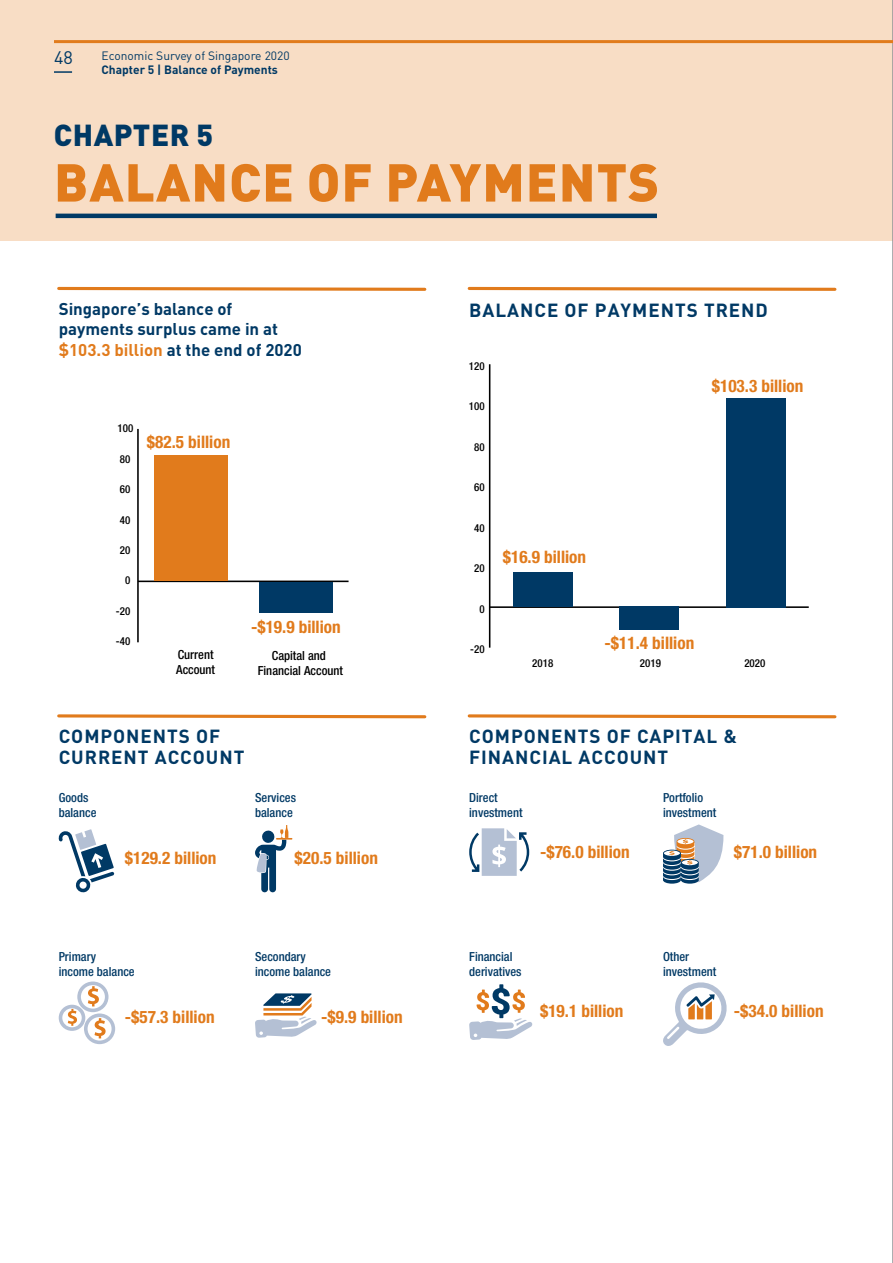
<style>
.page{position:relative;width:893px;height:1263px;background:#fff}
.page>*{position:absolute;margin:0;border:0;box-sizing:border-box;transform-origin:0 0}
.t1{font:900 52.5px "DIN Pro";letter-spacing:.02em;color:#e17b1c}
.t2{font:900 30px "DIN Pro";letter-spacing:.02em;color:#003965}
.t3{font:700 18.75px/21.9px "DIN Pro";letter-spacing:.05em;color:#003965}
.t4{font:18px "DIN Pro";color:#003965}
.t5{font:700 condensed 17.25px "Helvetica Neue LT Std";color:#e17b1c}
.t6{font:700 16.8px/20.2px "DIN Pro";color:#003965}
.t7{font:500 condensed 12.45px/15px "Helvetica Neue LT Std";color:#003965}
.t8{font:500 condensed 12.45px/15px "Helvetica Neue LT Std";color:#000}
.t9{font:12px "DIN Pro";color:#003965}
.t10{font:700 12px "DIN Pro";color:#003965}
.t11{font:500 condensed 10.95px "Helvetica Neue LT Std";color:#000}
.s1{color:#e17b1c}
</style>
<div class="page">
<div style="left:0;top:0;width:893px;height:241px;background:#f8ddc5"></div>
<hr style="left:56px;top:214px;width:601px;height:4px;background:#003965">
<hr style="left:138px;top:580px;width:211px;height:2px;background:#000">
<hr style="left:137px;top:429px;width:2px;height:213px;background:#000">
<div style="left:259px;top:582px;width:74px;height:30px;background:#003965"></div>
<div style="left:154px;top:455px;width:73px;height:125px;background:#e17b1c"></div>
<svg style="left:663px;top:824px;width:60px;height:60px"></svg>
<svg style="left:469px;top:828px;width:60px;height:48px"></svg>
<svg style="left:469px;top:984px;width:63px;height:56px"></svg>
<hr style="left:490px;top:606px;width:319px;height:2px;background:#000">
<hr style="left:489px;top:364px;width:1px;height:284px;background:#000">
<div style="left:726px;top:399px;width:59px;height:209px;background:#003965"></div>
<div style="left:619px;top:606px;width:60px;height:23px;background:#003965"></div>
<div style="left:513px;top:572px;width:59px;height:34px;background:#003965"></div>
<svg style="left:57px;top:714px;width:370px;height:5px"></svg>
<svg style="left:467px;top:714px;width:369px;height:5px"></svg>
<svg style="left:57px;top:287px;width:370px;height:4px"></svg>
<svg style="left:467px;top:287px;width:369px;height:4px"></svg>
<svg style="left:255px;top:825px;width:37px;height:67px"></svg>
<svg style="left:255px;top:993px;width:62px;height:45px"></svg>
<svg style="left:59px;top:981px;width:56px;height:63px"></svg>
<svg style="left:58px;top:829px;width:56px;height:64px"></svg>
<svg style="left:663px;top:982px;width:64px;height:64px"></svg>
<hr style="left:892px;top:0;width:1px;height:1263px;background:#939598">
<svg style="left:54px;top:71px;width:18px;height:2px"></svg>
<hr style="left:54px;top:40px;width:839px;height:3px;background:#e17b1c">
<p class="t4" style="left:54px;top:45px;width:20px">48</p>
<p class="t9" style="left:101px;top:48px;width:190px">Economic Survey of Singapore 2020</p>
<p class="t10" style="left:101px;top:60px;width:178px">Chapter 5 | Balance of Payments</p>
<h2 class="t2" style="left:54px;top:109px;width:161px">CHAPTER 5</h2>
<h1 class="t1" style="left:54px;top:137px;width:607px">BALANCE OF PAYMENTS</h1>
<p class="t6" style="left:59px;top:298px;width:245px">Singapore’s balance of payments surplus came in at <span class="s1">$103.3 billion</span> at the end of 2020</p>
<p class="t11" style="left:118px;top:422px;width:17px">100</p>
<p class="t11" style="left:120px;top:452px;width:12px">80</p>
<p class="t11" style="left:120px;top:483px;width:12px">60</p>
<p class="t11" style="left:120px;top:513px;width:12px">40</p>
<p class="t11" style="left:120px;top:544px;width:12px">20</p>
<p class="t11" style="left:125px;top:574px;width:7px">0</p>
<p class="t11" style="left:116px;top:604px;width:16px">-20</p>
<p class="t11" style="left:116px;top:635px;width:16px">-40</p>
<p class="t5" style="left:147px;top:431px;width:85px">$82.5 billion</p>
<p class="t5" style="left:251px;top:616px;width:91px">-$19.9 billion</p>
<p class="t8" style="left:176px;top:647px;width:40px">Current<br>Account</p>
<p class="t8" style="left:258px;top:648px;width:87px;text-align:center">Capital and<br>Financial Account</p>
<p class="t3" style="left:59px;top:724px;width:187px">COMPONENTS OF<br>CURRENT ACCOUNT</p>
<p class="t7" style="left:59px;top:790px;width:39px">Goods balance</p>
<p class="t5" style="left:125px;top:847px;width:93px">$129.2 billion</p>
<p class="t7" style="left:255px;top:790px;width:43px">Services balance</p>
<p class="t5" style="left:295px;top:847px;width:85px">$20.5 billion</p>
<p class="t7" style="left:255px;top:948px;width:78px">Secondary income balance</p>
<p class="t7" style="left:59px;top:948px;width:78px">Primary<br>income balance</p>
<p class="t5" style="left:125px;top:1006px;width:91px">-$57.3 billion</p>
<p class="t5" style="left:321px;top:1006px;width:83px">-$9.9 billion</p>
<p class="t3" style="left:469px;top:299px;width:300px">BALANCE OF PAYMENTS TREND</p>
<p class="t11" style="left:469px;top:360px;width:17px">120</p>
<p class="t11" style="left:469px;top:400px;width:17px">100</p>
<p class="t11" style="left:474px;top:440px;width:12px">80</p>
<p class="t11" style="left:474px;top:481px;width:12px">60</p>
<p class="t11" style="left:474px;top:521px;width:12px">40</p>
<p class="t11" style="left:474px;top:562px;width:12px">20</p>
<p class="t11" style="left:479px;top:602px;width:7px">0</p>
<p class="t11" style="left:470px;top:643px;width:16px">-20</p>
<p class="t5" style="left:712px;top:376px;width:93px">$103.3 billion</p>
<p class="t5" style="left:503px;top:547px;width:85px">$16.9 billion</p>
<p class="t5" style="left:605px;top:632px;width:91px">-$11.4 billion</p>
<p class="t11" style="left:532px;top:657px;width:23px">2018</p>
<p class="t11" style="left:640px;top:657px;width:23px">2019</p>
<p class="t11" style="left:744px;top:657px;width:23px">2020</p>
<p class="t3" style="left:469px;top:724px;width:269px">COMPONENTS OF CAPITAL &amp;<br>FINANCIAL ACCOUNT</p>
<p class="t7" style="left:469px;top:790px;width:55px">Direct investment</p>
<p class="t7" style="left:663px;top:790px;width:55px">Portfolio investment</p>
<p class="t5" style="left:540px;top:841px;width:91px">-$76.0 billion</p>
<p class="t5" style="left:734px;top:841px;width:85px">$71.0 billion</p>
<p class="t7" style="left:469px;top:948px;width:54px">Financial derivatives</p>
<p class="t5" style="left:540px;top:1000px;width:85px">$19.1 billion</p>
<p class="t7" style="left:663px;top:948px;width:55px">Other investment</p>
<p class="t5" style="left:734px;top:1000px;width:91px">-$34.0 billion</p>
</div>
